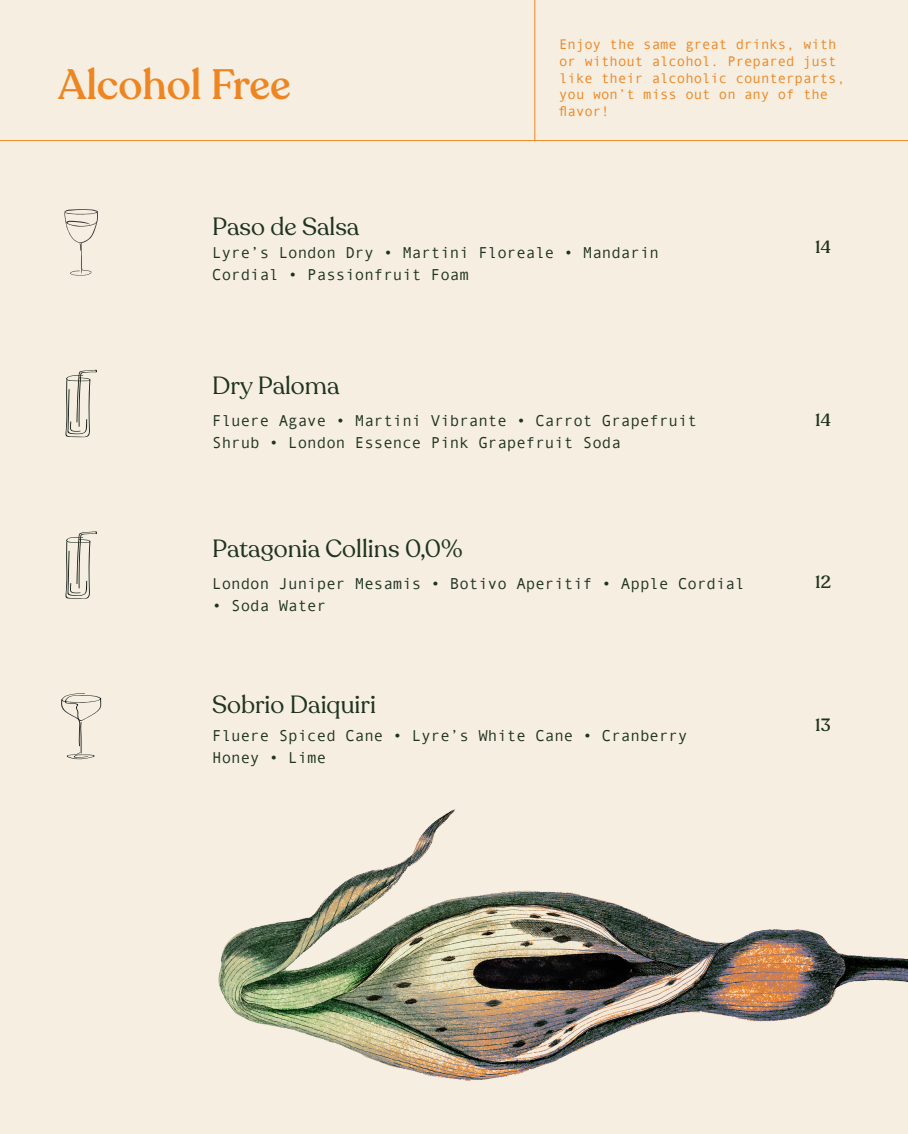
<style>
.page{position:relative;width:908px;height:1134px;background:#fff}
.page>*{position:absolute;margin:0;border:0;box-sizing:border-box;transform-origin:0 0}
.t1{font:500 42px "Recoleta";color:#ed8622}
.Paragraph_Style_1{font:24.6px "Recoleta";color:#1f341e}
.price{font:500 17.6px "Recoleta";color:#1f341e}
.t2{font:15.8px/22px "Andale Mono";color:#1f341e}
.t3{font:14px/16.8px "Andale Mono";color:#ed8622}
</style>
<div class="page">
<div style="left:0;top:0;width:907px;height:1134px;background:#f6eee1"></div>
<hr style="left:0;top:140px;width:907px;height:1px;background:#ed8622">
<hr style="left:534px;top:0;width:1px;height:141px;background:#ed8622">
<img style="left:218px;top:809px;width:689px;height:272px">
<svg style="left:65px;top:370px;width:32px;height:67px"></svg>
<svg style="left:64px;top:209px;width:34px;height:67px"></svg>
<svg style="left:65px;top:531px;width:32px;height:68px"></svg>
<svg style="left:61px;top:693px;width:41px;height:66px"></svg>
<p class="t1" style="left:58px;top:58px;width:235px">Alcohol Free</p>
<p class="t3" style="left:559px;top:35px;width:287px">Enjoy the same great drinks, with or without alcohol. Prepared just like their alcoholic counterparts, you won’t miss out on any of the flavor!</p>
<p class="Paragraph_Style_1" style="left:212px;top:212px;width:148px">Paso de Salsa</p>
<p class="t2" style="left:212px;top:241px;width:448px">Lyre’s London Dry • Martini Floreale • Mandarin<br>Cordial • Passionfruit Foam</p>
<p class="price" style="left:814px;top:236px;width:17px">14</p>
<p class="Paragraph_Style_1" style="left:212px;top:370px;width:129px">Dry Paloma</p>
<p class="t2" style="left:212px;top:409px;width:486px">Fluere Agave • Martini Vibrante • Carrot Grapefruit<br>Shrub • London Essence Pink Grapefruit Soda</p>
<p class="price" style="left:814px;top:409px;width:17px">14</p>
<p class="Paragraph_Style_1" style="left:212px;top:533px;width:252px">Patagonia Collins 0,0%</p>
<p class="t2" style="left:212px;top:572px;width:533px">London Juniper Mesamis • Botivo Aperitif • Apple Cordial</p>
<p class="t2" style="left:212px;top:594px;width:115px">• Soda Water</p>
<p class="Paragraph_Style_1" style="left:212px;top:690px;width:165px">Sobrio Daiquiri</p>
<p class="t2" style="left:212px;top:724px;width:476px">Fluere Spiced Cane • Lyre’s White Cane • Cranberry<br>Honey • Lime</p>
<p class="price" style="left:814px;top:571px;width:17px">12</p>
<p class="price" style="left:814px;top:714px;width:17px">13</p>
</div>
